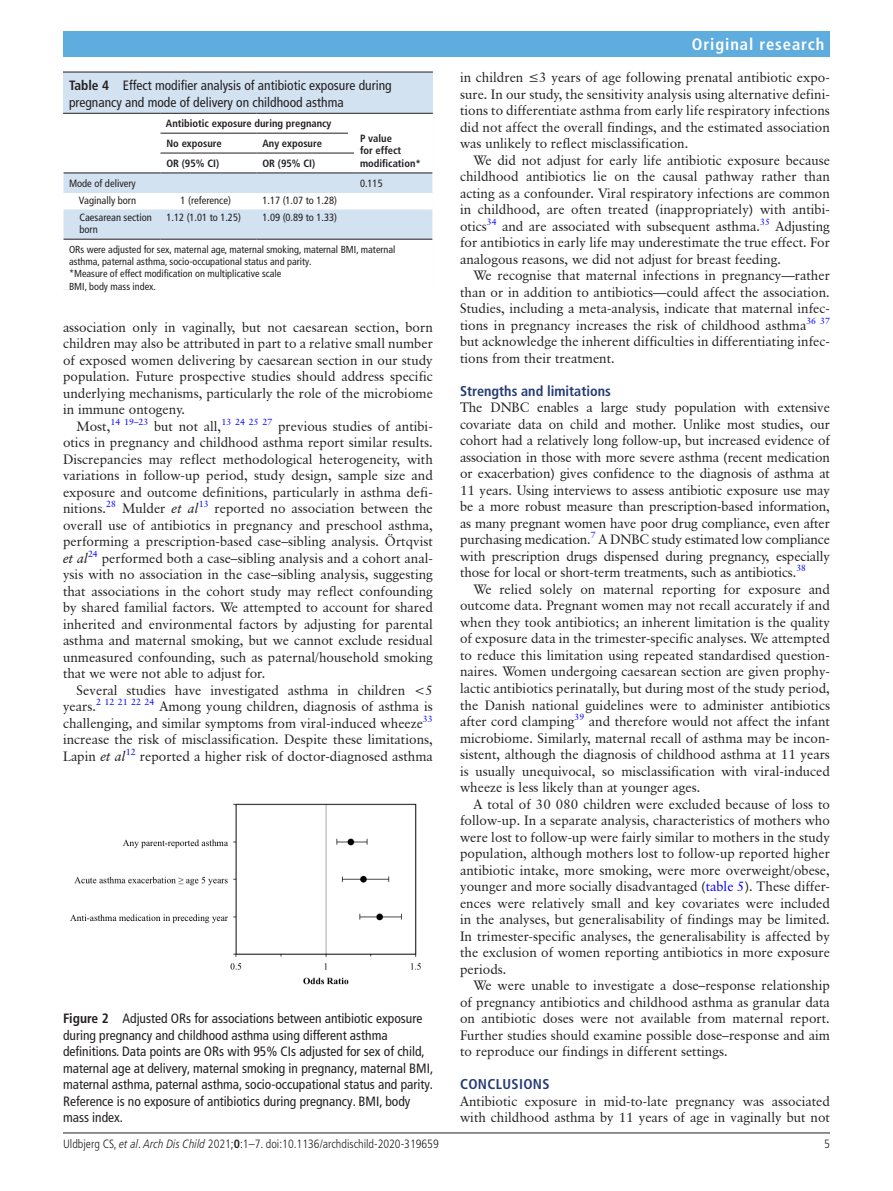
<style>
.page{position:relative;width:893px;height:1191px;background:#fff}
.page>*{position:absolute;margin:0;border:0;box-sizing:border-box;transform-origin:0 0}
.t1{font:700 condensed 16.5px "Frutiger LT Pro";letter-spacing:.055em;color:#fff}
.t2{font:700 condensed 14.25px "Frutiger LT Pro";color:#263c74}
.t3{font:700 condensed 14.25px "Frutiger LT Pro";letter-spacing:.025em;color:#263c74}
.t4{font:13.5px/16.5px "Classical Garamond BT";color:#231f20;text-align:justify}
.t5{font:condensed 13.5px/16.5px "Frutiger LT Pro";color:#231f20}
.t6{font:300 condensed 12px "Frutiger LT Pro";color:#231f20}
.t7{font:condensed 10.5px/12.6px "Frutiger LT Pro";color:#231f20}
.t8{font:700 condensed 10.5px/12.6px "Frutiger LT Pro";color:#231f20}
.t9{font:condensed 10.2px/12.3px "Frutiger LT Pro";color:#231f20}
.s1{font-weight:700}
.s2{font-style:italic}
.s3{color:#00f}
</style>
<div class="page">
<hr style="left:63px;top:1132px;width:767px;height:1px;background:#231f20">
<div style="left:63px;top:31px;width:767px;height:25px;background:#5facdf"></div>
<div style="left:63px;top:72px;width:370px;height:217px;background:#d2e2f1"></div>
<hr style="left:63px;top:72px;width:370px;height:1px;background:#231f20">
<div style="left:64px;top:240px;width:369px;height:49px;background:#fff"></div>
<hr style="left:63px;top:113px;width:97px;height:1px;background:#231f20">
<hr style="left:160px;top:113px;width:96px;height:1px;background:#231f20">
<hr style="left:256px;top:113px;width:98px;height:1px;background:#231f20">
<hr style="left:354px;top:113px;width:79px;height:1px;background:#231f20">
<hr style="left:63px;top:239px;width:98px;height:1px;background:#231f20">
<hr style="left:160px;top:239px;width:96px;height:1px;background:#231f20">
<hr style="left:256px;top:239px;width:98px;height:1px;background:#231f20">
<hr style="left:354px;top:239px;width:79px;height:1px;background:#231f20">
<hr style="left:63px;top:239px;width:1px;height:50px;background:#fff">
<hr style="left:69px;top:264px;width:364px;height:2px;background:#fff">
<hr style="left:69px;top:276px;width:364px;height:2px;background:#fff">
<svg style="left:63px;top:114px;width:370px;height:125px"></svg>
<img style="left:70px;top:803px;width:351px;height:182px">
<p class="t5" style="left:69px;top:78px;width:324px"><span class="s1">Table 4</span> Effect modifier analysis of antibiotic exposure during pregnancy and mode of delivery on childhood asthma</p>
<p class="t8" style="left:166px;top:117px;width:167px">Antibiotic exposure during pregnancy</p>
<p class="t8" style="left:360px;top:132px;width:62px">P value<br>for effect modification*</p>
<p class="t8" style="left:167px;top:137px;width:57px">No exposure</p>
<p class="t8" style="left:263px;top:137px;width:61px">Any exposure</p>
<p class="t8" style="left:167px;top:157px;width:54px">OR (95% CI)</p>
<p class="t8" style="left:263px;top:157px;width:54px">OR (95% CI)</p>
<p class="t7" style="left:69px;top:177px;width:68px">Mode of delivery</p>
<p class="t7" style="left:360px;top:177px;width:24px">0.115</p>
<p class="t7" style="left:79px;top:194px;width:59px">Vaginally born</p>
<p class="t7" style="left:181px;top:194px;width:52px">1 (reference)</p>
<p class="t7" style="left:262px;top:194px;width:76px">1.17 (1.07 to 1.28)</p>
<p class="t7" style="left:79px;top:211px;width:74px">Caesarean section born</p>
<p class="t7" style="left:166px;top:211px;width:76px">1.12 (1.01 to 1.25)</p>
<p class="t7" style="left:262px;top:211px;width:76px">1.09 (0.89 to 1.33)</p>
<p class="t9" style="left:69px;top:243px;width:328px">ORs were adjusted for sex, maternal age, maternal smoking, maternal BMI, maternal asthma, paternal asthma, socio-occupational status and parity.<br>*Measure of effect modification on multiplicative scale<br>BMI, body mass index.</p>
<p class="t4" style="left:63px;top:318px;width:371px">association only in vaginally, but not caesarean section, born children may also be attributed in part to a relative small number of exposed women delivering by caesarean section in our study population. Future prospective studies should address specific underlying mechanisms, particularly the role of the microbiome in immune ontogeny.</p>
<p class="t4" style="left:63px;top:417px;width:371px;text-indent:14px">Most,<sup>14</sup> <sup>19–23</sup> but not all,<sup>13</sup> <sup>24</sup> <sup>25</sup> <sup>27</sup> previous studies of antibi&shy;otics in pregnancy and childhood asthma report similar results.<br>Discrepancies may reflect methodological heterogeneity, with variations in follow-up period, study design, sample size and exposure and outcome definitions, particularly in asthma defi&shy;nitions.<sup>28</sup> Mulder <span class="s2">et al</span><sup>13</sup> reported no association between the overall use of antibiotics in pregnancy and preschool asthma, performing a prescription-based case–sibling analysis. Örtqvist <span class="s2">et al</span><sup>24</sup> performed both a case–sibling analysis and a cohort anal&shy;ysis with no association in the case–sibling analysis, suggesting that associations in the cohort study may reflect confounding by shared familial factors. We attempted to account for shared inherited and environmental factors by adjusting for parental asthma and maternal smoking, but we cannot exclude residual unmeasured confounding, such as paternal/household smoking that we were not able to adjust for.</p>
<p class="t4" style="left:63px;top:681px;width:371px;text-indent:14px">Several studies have investigated asthma in children &lt;5 years.<sup>2</sup> <sup>12</sup> <sup>21</sup> <sup>22</sup> <sup>24</sup> Among young children, diagnosis of asthma is challenging, and similar symptoms from viral-induced wheeze<sup>33 </sup>increase the risk of misclassification. Despite these limitations, Lapin <span class="s2">et al</span><sup>12</sup> reported a higher risk of doctor-diagnosed asthma</p>
<p class="t5" style="left:63px;top:1010px;width:372px"><span class="s1">Figure 2</span> Adjusted ORs for associations between antibiotic exposure during pregnancy and childhood asthma using different asthma definitions. Data points are ORs with 95% CIs adjusted for sex of child, maternal age at delivery, maternal smoking in pregnancy, maternal BMI, maternal asthma, paternal asthma, socio-occupational status and parity.<br>Reference is no exposure of antibiotics during pregnancy. BMI, body mass index.</p>
<p class="t1" style="left:692px;top:34px;width:134px">Original research</p>
<p class="t4" style="left:460px;top:69px;width:371px">in children ≤3 years of age following prenatal antibiotic expo&shy;sure. In our study, the sensitivity analysis using alternative defini&shy;tions to differentiate asthma from early life respiratory infections did not affect the overall findings, and the estimated association was unlikely to reflect misclassification.</p>
<p class="t4" style="left:460px;top:152px;width:371px;text-indent:14px">We did not adjust for early life antibiotic exposure because childhood antibiotics lie on the causal pathway rather than acting as a confounder. Viral respiratory infections are common in childhood, are often treated (inappropriately) with antibi&shy;otics<sup>34</sup> and are associated with subsequent asthma.<sup>35</sup> Adjusting for antibiotics in early life may underestimate the true effect. For analogous reasons, we did not adjust for breast feeding.</p>
<p class="t4" style="left:460px;top:267px;width:371px;text-indent:14px">We recognise that maternal infections in pregnancy—rather than or in addition to antibiotics—could affect the association.<br>Studies, including a meta-analysis, indicate that maternal infec&shy;tions in pregnancy increases the risk of childhood asthma<sup>36</sup> <sup>37 </sup>but acknowledge the inherent difficulties in differentiating infec&shy;tions from their treatment.</p>
<p class="t2" style="left:460px;top:382px;width:152px">Strengths and limitations</p>
<p class="t4" style="left:460px;top:399px;width:371px">The DNBC enables a large study population with extensive covariate data on child and mother. Unlike most studies, our cohort had a relatively long follow-up, but increased evidence of association in those with more severe asthma (recent medication or exacerbation) gives confidence to the diagnosis of asthma at 11 years. Using interviews to assess antibiotic exposure use may be a more robust measure than prescription-based information, as many pregnant women have poor drug compliance, even after purchasing medication.<sup>7</sup> A DNBC study estimated low compliance with prescription drugs dispensed during pregnancy, especially those for local or short-term treatments, such as antibiotics.<sup>38</sup></p>
<p class="t4" style="left:460px;top:581px;width:371px;text-indent:14px">We relied solely on maternal reporting for exposure and outcome data. Pregnant women may not recall accurately if and when they took antibiotics; an inherent limitation is the quality of exposure data in the trimester-specific analyses. We attempted to reduce this limitation using repeated standardised question&shy;naires. Women undergoing caesarean section are given prophy&shy;lactic antibiotics perinatally, but during most of the study period, the Danish national guidelines were to administer antibiotics after cord clamping<sup>39</sup> and therefore would not affect the infant microbiome. Similarly, maternal recall of asthma may be incon&shy;sistent, although the diagnosis of childhood asthma at 11 years is usually unequivocal, so misclassification with viral-induced wheeze is less likely than at younger ages.</p>
<p class="t4" style="left:460px;top:795px;width:371px;text-indent:14px">A total of 30 080 children were excluded because of loss to follow-up. In a separate analysis, characteristics of mothers who were lost to follow-up were fairly similar to mothers in the study population, although mothers lost to follow-up reported higher antibiotic intake, more smoking, were more overweight/obese, younger and more socially disadvantaged (<span class="s3">table 5</span>). These differ&shy;ences were relatively small and key covariates were included in the analyses, but generalisability of findings may be limited.<br>In trimester-specific analyses, the generalisability is affected by the exclusion of women reporting antibiotics in more exposure periods.</p>
<p class="t4" style="left:460px;top:977px;width:371px;text-indent:14px">We were unable to investigate a dose–response relationship of pregnancy antibiotics and childhood asthma as granular data on antibiotic doses were not available from maternal report.<br>Further studies should examine possible dose–response and aim to reproduce our findings in different settings.</p>
<p class="t3" style="left:460px;top:1075px;width:91px">CONCLUSIONS</p>
<p class="t4" style="left:460px;top:1092px;width:371px">Antibiotic exposure in mid-to-late pregnancy was associated with childhood asthma by 11 years of age in vaginally but not</p>
<p class="t6" style="left:63px;top:1136px;width:377px">Uldbjerg CS, <span class="s2">et al</span>. <span class="s2">Arch Dis Child</span> 2021;<span class="s1">0</span>:1–7. doi:10.1136/archdischild-2020-319659</p>
<p class="t6" style="left:824px;top:1136px;width:7px">5</p>
</div>
